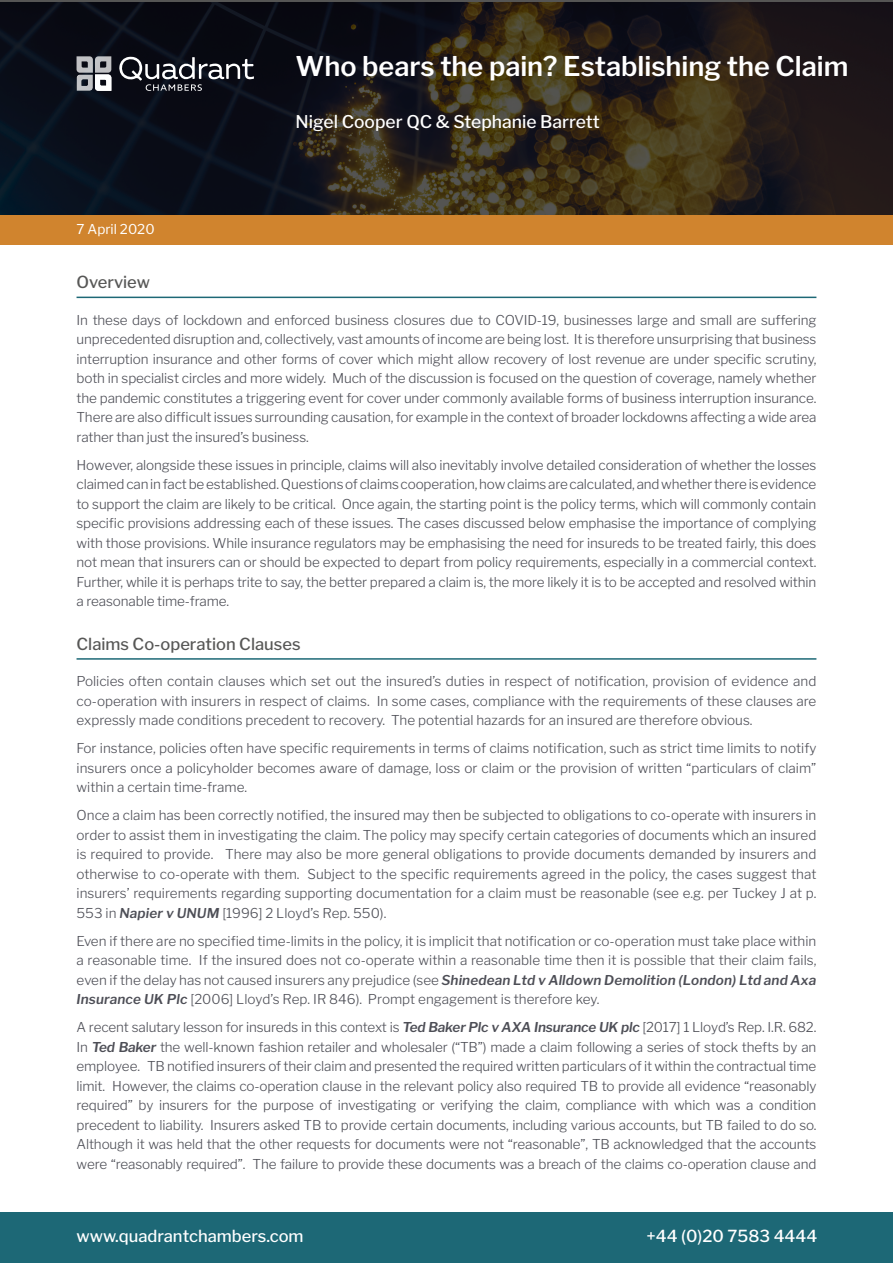
<style>
.page{position:relative;width:893px;height:1263px;background:#fff}
.page>*{position:absolute;margin:0;border:0;box-sizing:border-box;transform-origin:0 0}
.t1{font:600 27px "Libre Franklin";color:#fff}
.t2{font:500 17.4px "Libre Franklin";color:#fff}
.t3{font:500 16.5px "Libre Franklin";color:#fff}
.Sub_Head{font:500 16.5px "Libre Franklin";color:#575756}
.Body{font:300 13.5px/19.5px "Libre Franklin";letter-spacing:-.005em;color:#4d4e56;text-align:justify}
.t4{font:13.5px "Libre Franklin";color:#fff}
.s1{font-weight:600;font-style:italic}
</style>
<div class="page">
<svg style="left:0;top:0;width:893px;height:215px;background:#201c19"></svg>
<div style="left:0;top:1212px;width:893px;height:51px;background:#1d6876"></div>
<svg style="left:77px;top:56px;width:34px;height:35px"></svg>
<svg style="left:119px;top:56px;width:135px;height:35px;background:#3c3e46"></svg>
<div style="left:0;top:215px;width:893px;height:29px;background:#d0842e"></div>
<hr style="left:77px;top:297px;width:739px;height:1px;background:#1d6876">
<hr style="left:77px;top:658px;width:739px;height:2px;background:#1d6876">
<p class="t4" style="left:77px;top:221px;width:80px">7 April 2020</p>
<p class="t1" style="left:296px;top:50px;width:554px">Who bears the pain? Establishing the Claim</p>
<p class="t2" style="left:296px;top:111px;width:306px">Nigel Cooper QC &amp; Stephanie Barrett</p>
<p class="Sub_Head" style="left:77px;top:272px;width:75px">Overview</p>
<p class="Body" style="left:77px;top:310px;width:741px">In these days of lockdown and enforced business closures due to COVID-19, businesses large and small are suffering unprecedented disruption and, collectively, vast amounts of income are being lost. It is therefore unsurprising that business interruption insurance and other forms of cover which might allow recovery of lost revenue are under specific scrutiny, both in specialist circles and more widely. Much of the discussion is focused on the question of coverage, namely whether the pandemic constitutes a triggering event for cover under commonly available forms of business interruption insurance.<br>There are also difficult issues surrounding causation, for example in the context of broader lockdowns affecting a wide area rather than just the insured’s business.</p>
<p class="Body" style="left:77px;top:455px;width:741px">However, alongside these issues in principle, claims will also inevitably involve detailed consideration of whether the losses claimed can in fact be established. Questions of claims cooperation, how claims are calculated, and whether there is evidence to support the claim are likely to be critical. Once again, the starting point is the policy terms, which will commonly contain specific provisions addressing each of these issues. The cases discussed below emphasise the importance of complying with those provisions. While insurance regulators may be emphasising the need for insureds to be treated fairly, this does not mean that insurers can or should be expected to depart from policy requirements, especially in a commercial context.<br>Further, while it is perhaps trite to say, the better prepared a claim is, the more likely it is to be accepted and resolved within a reasonable time-frame.</p>
<p class="Sub_Head" style="left:77px;top:634px;width:226px">Claims Co-operation Clauses</p>
<p class="Body" style="left:77px;top:671px;width:741px">Policies often contain clauses which set out the insured’s duties in respect of notification, provision of evidence and co-operation with insurers in respect of claims. In some cases, compliance with the requirements of these clauses are expressly made conditions precedent to recovery. The potential hazards for an insured are therefore obvious.</p>
<p class="Body" style="left:77px;top:738px;width:741px">For instance, policies often have specific requirements in terms of claims notification, such as strict time limits to notify insurers once a policyholder becomes aware of damage, loss or claim or the provision of written “particulars of claim” within a certain time-frame.</p>
<p class="Body" style="left:77px;top:805px;width:741px">Once a claim has been correctly notified, the insured may then be subjected to obligations to co-operate with insurers in order to assist them in investigating the claim. The policy may specify certain categories of documents which an insured is required to provide. There may also be more general obligations to provide documents demanded by insurers and otherwise to co-operate with them. Subject to the specific requirements agreed in the policy, the cases suggest that insurers’ requirements regarding supporting documentation for a claim must be reasonable (see e.g. per Tuckey J at p.<br>553 in <span class="s1">Napier v UNUM</span> [1996] 2 Lloyd’s Rep. 550).</p>
<p class="Body" style="left:77px;top:931px;width:741px">Even if there are no specified time-limits in the policy, it is implicit that notification or co-operation must take place within a reasonable time. If the insured does not co-operate within a reasonable time then it is possible that their claim fails, even if the delay has not caused insurers any prejudice (see <span class="s1">Shinedean Ltd v Alldown Demolition (London) Ltd and Axa Insurance UK Plc</span> [2006] Lloyd’s Rep. IR 846). Prompt engagement is therefore key.</p>
<p class="Body" style="left:77px;top:1017px;width:741px">A recent salutary lesson for insureds in this context is <span class="s1">Ted Baker Plc v AXA Insurance UK plc</span> [2017] 1 Lloyd’s Rep. I.R. 682.<br>In <span class="s1">Ted Baker</span> the well-known fashion retailer and wholesaler (“TB”) made a claim following a series of stock thefts by an employee. TB notified insurers of their claim and presented the required written particulars of it within the contractual time limit. However, the claims co-operation clause in the relevant policy also required TB to provide all evidence “reasonably required” by insurers for the purpose of investigating or verifying the claim, compliance with which was a condition precedent to liability. Insurers asked TB to provide certain documents, including various accounts, but TB failed to do so.<br>Although it was held that the other requests for documents were not “reasonable”, TB acknowledged that the accounts were “reasonably required”. The failure to provide these documents was a breach of the claims co-operation clause and</p>
<p class="t3" style="left:77px;top:1226px;width:229px">www.quadrantchambers.com</p>
<p class="t3" style="left:647px;top:1226px;width:172px">+44 (0)20 7583 4444</p>
</div>
